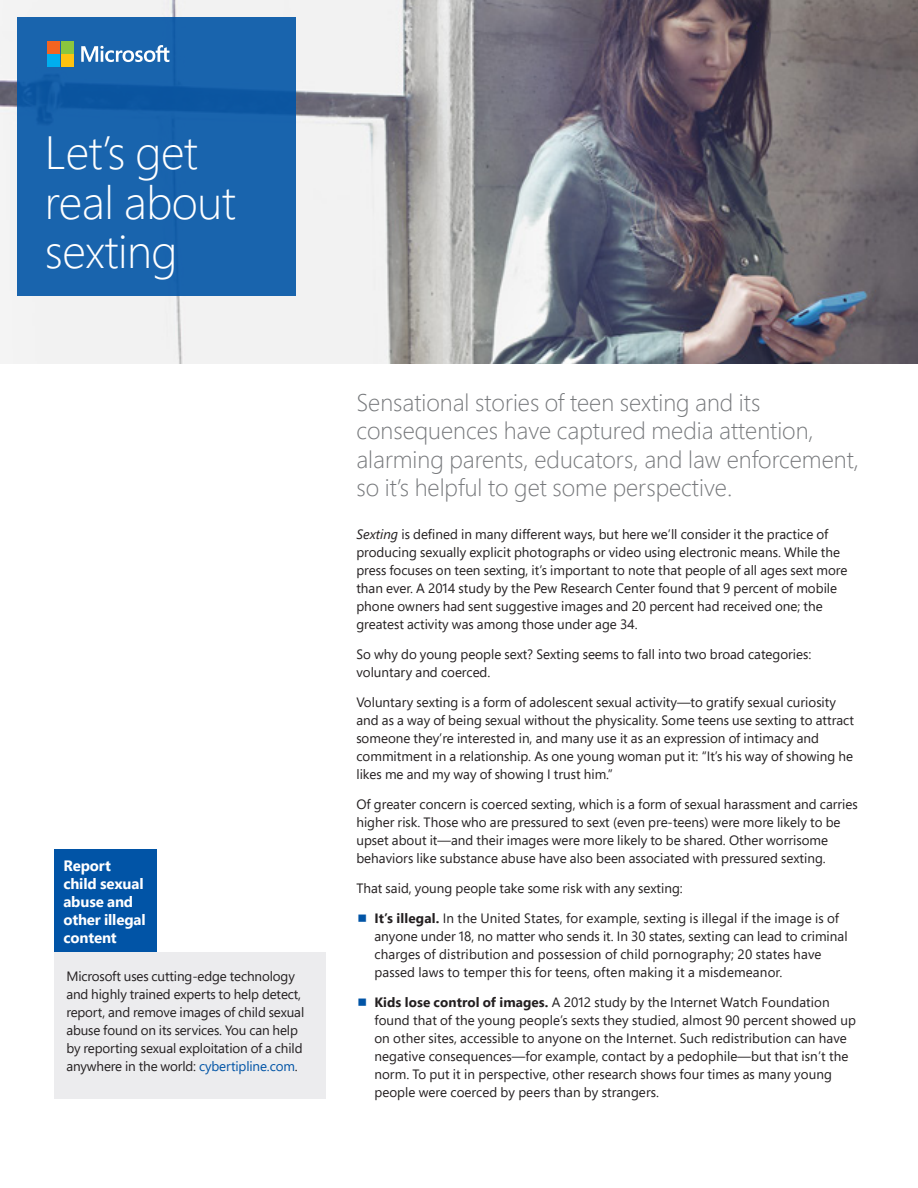
<style>
.page{position:relative;width:918px;height:1188px;background:#fff}
.page>*{position:absolute;margin:0;border:0;box-sizing:border-box;transform-origin:0 0}
.t1{font:300 46.5px/49.5px "Segoe Pro";letter-spacing:-.01em;color:#fff}
.Heading_2_new_page{font:300 24px/28.5px "Segoe Pro";color:#76787b}
.MAIN{font:700 15px/18px "Segoe Pro";letter-spacing:-.01em;color:#fff}
.BODYCOPY{font:13.5px/18px "Segoe Pro";color:#231f20}
.s1{color:#0154a6}
.s2{font-style:italic}
.s3{font-family:"Segoe UI";font-size:33px;color:#0154a6}
.s4{font-weight:700}
</style>
<div class="page">
<img style="left:0;top:0;width:918px;height:364px">
<div style="left:18px;top:17px;width:278px;height:279px;background:linear-gradient(to right,#1862ab,#1863ac)"></div>
<div style="left:54px;top:952px;width:271px;height:147px;background:#ececee"></div>
<div style="left:54px;top:849px;width:103px;height:103px;background:#0154a6"></div>
<svg style="left:81px;top:45px;width:88px;height:17px"></svg>
<div style="left:47px;top:41px;width:13px;height:12px;background:#f36421"></div>
<div style="left:61px;top:41px;width:12px;height:12px;background:#8bc63e"></div>
<div style="left:47px;top:55px;width:13px;height:12px;background:#00aeef"></div>
<div style="left:61px;top:55px;width:12px;height:12px;background:#fec210"></div>
<p class="t1" style="left:45px;top:127px;width:192px">Let’s get real about sexting</p>
<p class="MAIN" style="left:63px;top:856px;width:84px">Report child sexual abuse and other illegal content</p>
<p class="BODYCOPY" style="left:66px;top:967px;width:239px">Microsoft uses cutting-edge technology and highly trained experts to help detect, report, and remove images of child sexual abuse found on its services. You can help by reporting sexual exploitation of a child anywhere in the world: <span class="s1">cybertipline.com</span>.</p>
<p class="Heading_2_new_page" style="left:356px;top:387px;width:504px">Sensational stories of teen sexting and its consequences have captured media attention, alarming parents, educators, and law enforcement, so it’s helpful to get some perspective.</p>
<p class="BODYCOPY" style="left:356px;top:525px;width:493px"><span class="s2">Sexting</span> is defined in many different ways, but here we’ll consider it the practice of producing sexually explicit photographs or video using electronic means. While the press focuses on teen sexting, it’s important to note that people of all ages sext more than ever. A 2014 study by the Pew Research Center found that 9 percent of mobile phone owners had sent suggestive images and 20 percent had received one; the greatest activity was among those under age 34.</p>
<p class="BODYCOPY" style="left:356px;top:645px;width:456px">So why do young people sext? Sexting seems to fall into two broad categories: voluntary and coerced.</p>
<p class="BODYCOPY" style="left:356px;top:693px;width:499px">Voluntary sexting is a form of adolescent sexual activity—to gratify sexual curiosity and as a way of being sexual without the physicality. Some teens use sexting to attract someone they’re interested in, and many use it as an expression of intimacy and commitment in a relationship. As one young woman put it: “It’s his way of showing he likes me and my way of showing I trust him.”</p>
<p class="BODYCOPY" style="left:356px;top:795px;width:503px">Of greater concern is coerced sexting, which is a form of sexual harassment and carries higher risk. Those who are pressured to sext (even pre-teens) were more likely to be upset about it—and their images were more likely to be shared. Other worrisome behaviors like substance abuse have also been associated with pressured sexting.</p>
<p class="BODYCOPY" style="left:356px;top:879px;width:328px">That said, young people take some risk with any sexting:</p>
<p class="BODYCOPY" style="left:374px;top:909px;width:475px;text-indent:-18px"><span class="s3">▪</span> <span class="s4">It’s illegal.</span> In the United States, for example, sexting is illegal if the image is of anyone under 18, no matter who sends it. In 30 states, sexting can lead to criminal charges of distribution and possession of child pornography; 20 states have passed laws to temper this for teens, often making it a misdemeanor.</p>
<p class="BODYCOPY" style="left:374px;top:993px;width:483px;text-indent:-18px"><span class="s3">▪</span> <span class="s4">Kids lose control of images.</span> A 2012 study by the Internet Watch Foundation found that of the young people’s sexts they studied, almost 90 percent showed up on other sites, accessible to anyone on the Internet. Such redistribution can have negative consequences—for example, contact by a pedophile—but that isn’t the norm. To put it in perspective, other research shows four times as many young people were coerced by peers than by strangers.</p>
</div>
